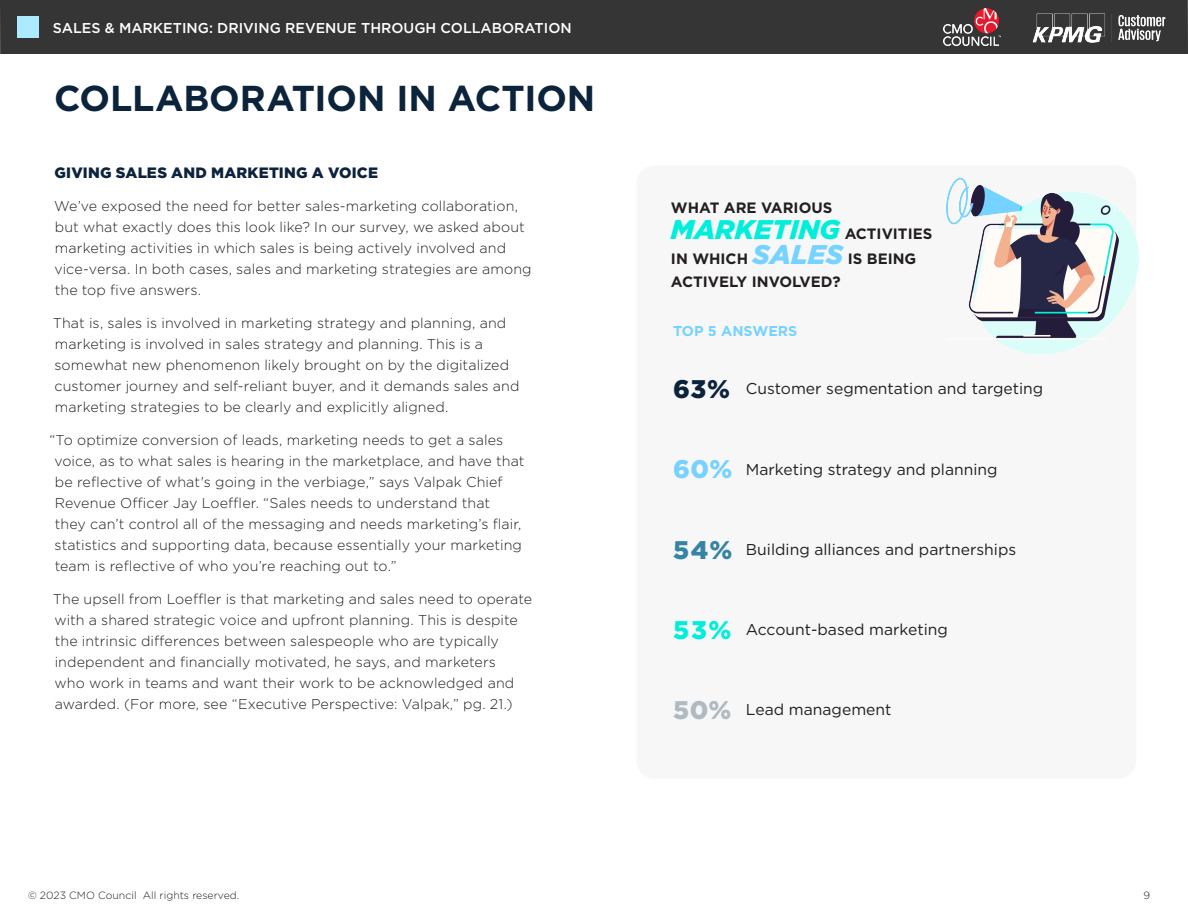
<style>
.page{position:relative;width:1188px;height:918px;background:#fff}
.page>*{position:absolute;margin:0;border:0;box-sizing:border-box;transform-origin:0 0}
.t1{font:700 36px "Gotham";letter-spacing:-.005em;color:#0c233c}
.t2{font:15.6px "Gotham";color:#231f20}
.t3{font:700 15px/25.5px "Gotham";color:#231f20}
.t4{font:900 15px "Gotham";letter-spacing:.015em;color:#0c233c}
.t5{font:300 14.25px/21px "Gotham";letter-spacing:.005em;color:#231f20}
.t6{font:500 14.25px "Gotham";color:#fff}
.t7{font:700 14.25px "Gotham";color:#76d2ff}
.t8{font:300 10.5px "Gotham";color:#231f20}
.s1{font-weight:900;font-style:italic;font-size:27px;color:#00efda}
.s2{font-weight:900;font-style:italic;font-size:27px;color:#76d2ff}
.s3{font-weight:900;font-size:25.5px;color:#0c233c}
.s4{font-weight:900;font-size:25.5px;color:#76d2ff}
.s5{font-weight:900;font-size:25.5px;color:#3684a5}
.s6{font-weight:900;font-size:25.5px;color:#00efda}
.s7{font-weight:900;font-size:25.5px;color:#b1b9c1}
</style>
<div class="page">
<div style="left:0;top:0;width:1188px;height:54px;background:#363536"></div>
<div style="left:17px;top:16px;width:22px;height:22px;background:#aceaff"></div>
<img style="left:944px;top:9px;width:57px;height:36px">
<img style="left:1032px;top:13px;width:134px;height:30px">
<div style="left:636px;top:166px;width:500px;height:613px;background:#f7f7f8;border-radius:18px"></div>
<img style="left:946px;top:177px;width:193px;height:177px">
<p class="t6" style="left:53px;top:18px;width:520px">SALES &amp; MARKETING: DRIVING REVENUE THROUGH COLLABORATION</p>
<h1 class="t1" style="left:54px;top:74px;width:543px">COLLABORATION IN ACTION</h1>
<p class="t4" style="left:54px;top:162px;width:325px">GIVING SALES AND MARKETING A VOICE</p>
<p class="t5" style="left:54px;top:195px;width:479px">We’ve exposed the need for better sales-marketing collaboration, but what exactly does this look like? In our survey, we asked about marketing activities in which sales is being actively involved and vice-versa. In both cases, sales and marketing strategies are among the top five answers.</p>
<p class="t5" style="left:53px;top:312px;width:468px">That is, sales is involved in marketing strategy and planning, and marketing is involved in sales strategy and planning. This is a somewhat new phenomenon likely brought on by the digitalized customer journey and self-reliant buyer, and it demands sales and marketing strategies to be clearly and explicitly aligned.</p>
<p class="t5" style="left:54px;top:429px;width:472px;text-indent:-5px">“To optimize conversion of leads, marketing needs to get a sales voice, as to what sales is hearing in the marketplace, and have that be reflective of what's going in the verbiage,” says Valpak Chief Revenue Officer Jay Loeffler. “Sales needs to understand that they can’t control all of the messaging and needs marketing’s flair, statistics and supporting data, because essentially your marketing team is reflective of who you’re reaching out to.”</p>
<p class="t5" style="left:53px;top:588px;width:481px">The upsell from Loeffler is that marketing and sales need to operate with a shared strategic voice and upfront planning. This is despite the intrinsic differences between salespeople who are typically independent and financially motivated, he says, and marketers<br>who work in teams and want their work to be acknowledged and awarded. (For more, see “Executive Perspective: Valpak,” pg. 21.)</p>
<p class="t3" style="left:671px;top:195px;width:263px">WHAT ARE VARIOUS<br><span class="s1">MARKETING</span> ACTIVITIES<br>IN WHICH <span class="s2">SALES</span> IS BEING</p>
<p class="t3" style="left:671px;top:269px;width:171px">ACTIVELY INVOLVED?</p>
<p class="t7" style="left:673px;top:321px;width:126px">TOP 5 ANSWERS</p>
<p class="t2" style="left:673px;top:379px;width:372px"><span class="s3">63%</span> Customer segmentation and targeting</p>
<p class="t2" style="left:673px;top:459px;width:326px"><span class="s4">60%</span> Marketing strategy and planning</p>
<p class="t2" style="left:673px;top:539px;width:345px"><span class="s5">54%</span> Building alliances and partnerships</p>
<p class="t2" style="left:673px;top:620px;width:276px"><span class="s6">53%</span> Account-based marketing</p>
<p class="t2" style="left:673px;top:700px;width:220px"><span class="s7">50%</span> Lead management</p>
<p class="t8" style="left:28px;top:889px;width:213px">© 2023 CMO Council All rights reserved.</p>
<p class="t8" style="left:1144px;top:889px;width:8px">9</p>
</div>
